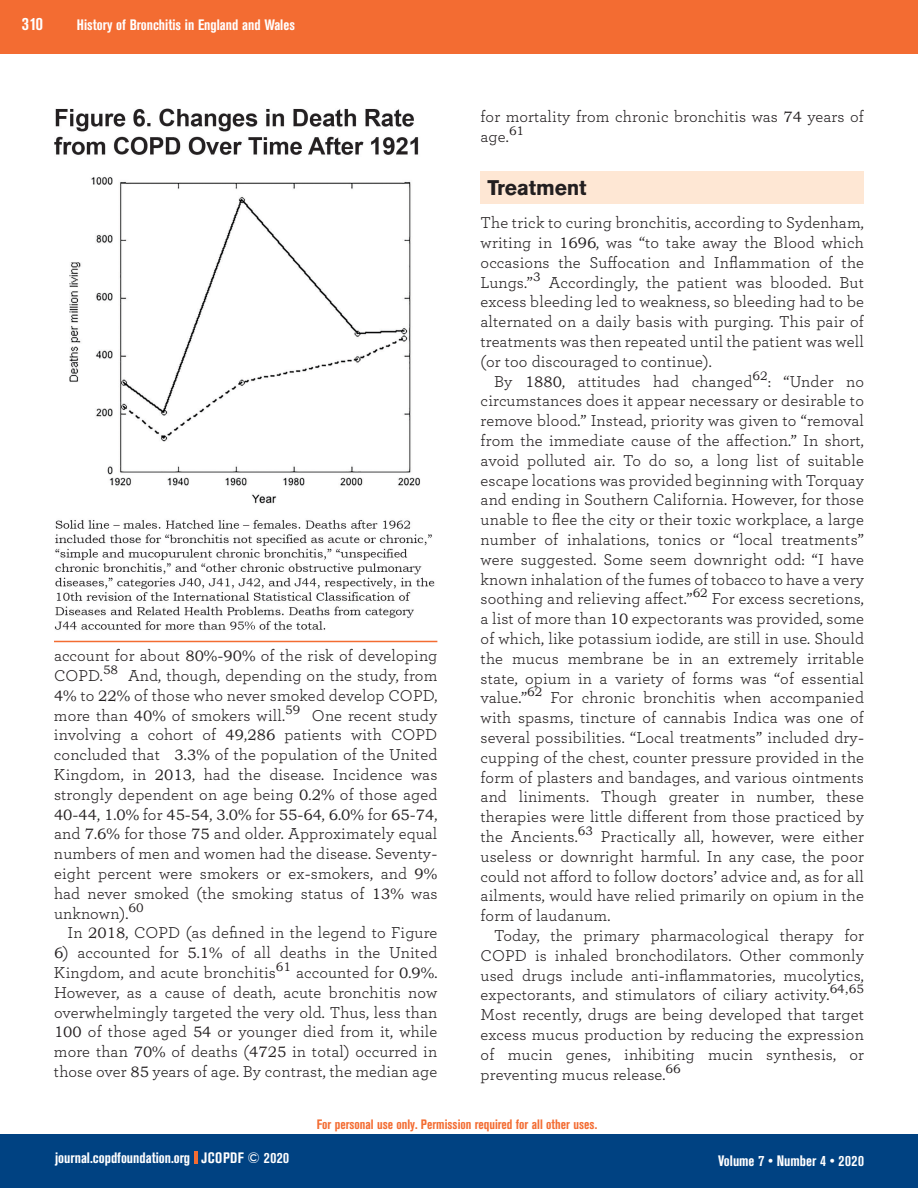
<style>
.page{position:relative;width:918px;height:1188px;background:#fff}
.page>*{position:absolute;margin:0;border:0;box-sizing:border-box;transform-origin:0 0}
.t1{font:700 21px "Akzidenz Grotesk BE";letter-spacing:-.01em;color:#231f20}
.t2{font:700 condensed 18px "Akzidenz Grotesk BE";color:#fff}
.t3{font:16.5px/19.8px "Breathe";letter-spacing:.01em;color:#231f20;text-align:justify}
.t4{font:700 condensed 15px "Akzidenz Grotesk BE";color:#fff}
.t5{font:15px "Bookman Old Style";color:#231f20}
.t6{font:700 condensed 13.5px "Akzidenz Grotesk BE";color:#f36c32}
.s1{font-family:"Bookman Old Style";font-size:15px}
.s2{font-family:"Breathe";font-size:16.5px}
</style>
<div class="page">
<div style="left:0;top:1134px;width:918px;height:54px;background:#004282"></div>
<div style="left:0;top:0;width:918px;height:54px;background:#f36c32"></div>
<svg style="left:194px;top:1152px;width:3px;height:12px"></svg>
<img style="left:54px;top:109px;width:381px;height:521px">
<hr style="left:54px;top:641px;width:383px;height:1px;background:#f36c32">
<div style="left:481px;top:171px;width:383px;height:33px;background:#fee7d4"></div>
<p class="t2" style="left:22px;top:13px;width:23px">310</p>
<p class="t4" style="left:77px;top:16px;width:220px">History of Bronchitis in England and Wales</p>
<p class="t3" style="left:54px;top:645px;width:385px">account for about <span class="s1">80%-90%</span> of the risk of developing COPD.<sup>58</sup> And, though, depending on the study, from <span class="s1">4%</span> to <span class="s1">22%</span> of those who never smoked develop COPD, more than <span class="s1">40%</span> of smokers will.<sup>59</sup> One recent study involving a cohort of <span class="s1">49</span>,<span class="s1">286</span> patients with COPD concluded that <span class="s1">3</span>.<span class="s1">3%</span> of the population of the United Kingdom, in <span class="s1">2013</span>, had the disease. Incidence was strongly dependent on age being <span class="s1">0</span>.<span class="s1">2%</span> of those aged</p>
<p class="t5" style="left:54px;top:805px;width:385px">40-44<span class="s2">,</span> 1<span class="s2">.</span>0% <span class="s2">for</span> 45-54<span class="s2">,</span> 3<span class="s2">.</span>0% <span class="s2">for</span> 55-64<span class="s2">,</span> 6<span class="s2">.</span>0% <span class="s2">for</span> 65-74<span class="s2">,</span></p>
<p class="t3" style="left:54px;top:823px;width:385px">and <span class="s1">7</span>.<span class="s1">6%</span> for those <span class="s1">75</span> and older. Approximately equal numbers of men and women had the disease. Seventy&shy;eight percent were smokers or ex<span class="s1">-</span>smokers, and <span class="s1">9% </span>had never smoked (the smoking status of <span class="s1">13%</span> was unknown).<sup>60</sup></p>
<p class="t3" style="left:68px;top:922px;width:371px">In <span class="s1">2018</span>, COPD (as defined in the legend to Figure</p>
<p class="t3" style="left:54px;top:942px;width:385px"><span class="s1">6</span>) accounted for <span class="s1">5</span>.<span class="s1">1%</span> of all deaths in the United Kingdom, and acute bronchitis<sup>61</sup> accounted for <span class="s1">0</span>.<span class="s1">9%</span>.<br>However, as a cause of death, acute bronchitis now overwhelmingly targeted the very old. Thus, less than <span class="s1">100</span> of those aged <span class="s1">54</span> or younger died from it, while more than <span class="s1">70%</span> of deaths (<span class="s1">4725</span> in total) occurred in those over <span class="s1">85</span> years of age. By contrast, the median age</p>
<p class="t3" style="left:481px;top:106px;width:385px">for mortality from chronic bronchitis was <span class="s1">74</span> years of age.<sup>61</sup></p>
<p class="t1" style="left:487px;top:176px;width:101px">Treatment</p>
<p class="t3" style="left:481px;top:212px;width:385px">The trick to curing bronchitis, according to Sydenham, writing in <span class="s1">1696</span>, was “to take away the Blood which occasions the Suffocation and Inflammation of the Lungs.”<sup>3</sup> Accordingly, the patient was blooded. But excess bleeding led to weakness, so bleeding had to be alternated on a daily basis with purging. This pair of treatments was then repeated until the patient was well (or too discouraged to continue).</p>
<p class="t3" style="left:481px;top:370px;width:385px;text-indent:14px">By <span class="s1">1880</span>, attitudes had changed<sup>62</sup>: “Under no circumstances does it appear necessary or desirable to remove blood.” Instead, priority was given to “removal from the immediate cause of the affection.” In short, avoid polluted air. To do so, a long list of suitable escape locations was provided beginning with Torquay and ending in Southern California. However, for those unable to flee the city or their toxic workplace, a large number of inhalations, tonics or “local treatments” were suggested. Some seem downright odd: “I have known inhalation of the fumes of tobacco to have a very soothing and relieving affect.”<sup>62</sup> For excess secretions, a list of more than <span class="s1">10</span> expectorants was provided, some of which, like potassium iodide, are still in use. Should the mucus membrane be in an extremely irritable state, opium in a variety of forms was “of essential value.”<sup>62</sup> For chronic bronchitis when accompanied with spasms, tincture of cannabis Indica was one of several possibilities. “Local treatments” included dry&shy;cupping of the chest, counter pressure provided in the form of plasters and bandages, and various ointments and liniments. Though greater in number, these therapies were little different from those practiced by the Ancients.<sup>63</sup> Practically all, however, were either useless or downright harmful. In any case, the poor could not afford to follow doctors’ advice and, as for all ailments, would have relied primarily on opium in the form of laudanum.</p>
<p class="t3" style="left:481px;top:925px;width:385px;text-indent:14px">Today, the primary pharmacological therapy for COPD is inhaled bronchodilators. Other commonly used drugs include anti<span class="s1">-</span>inflammatories, mucolytics, expectorants, and stimulators of ciliary activity.<sup>64,65<br></sup>Most recently, drugs are being developed that target excess mucus production by reducing the expression of mucin genes, inhibiting mucin synthesis, or preventing mucus release.<sup>66</sup></p>
<p class="t6" style="left:317px;top:1117px;width:282px">For personal use only. Permission required for all other uses.</p>
<p class="t4" style="left:55px;top:1149px;width:236px">journal.copdfoundation.org JCOPDF © 2020</p>
<p class="t4" style="left:718px;top:1152px;width:147px">Volume 7 • Number 4 • 2020</p>
</div>
